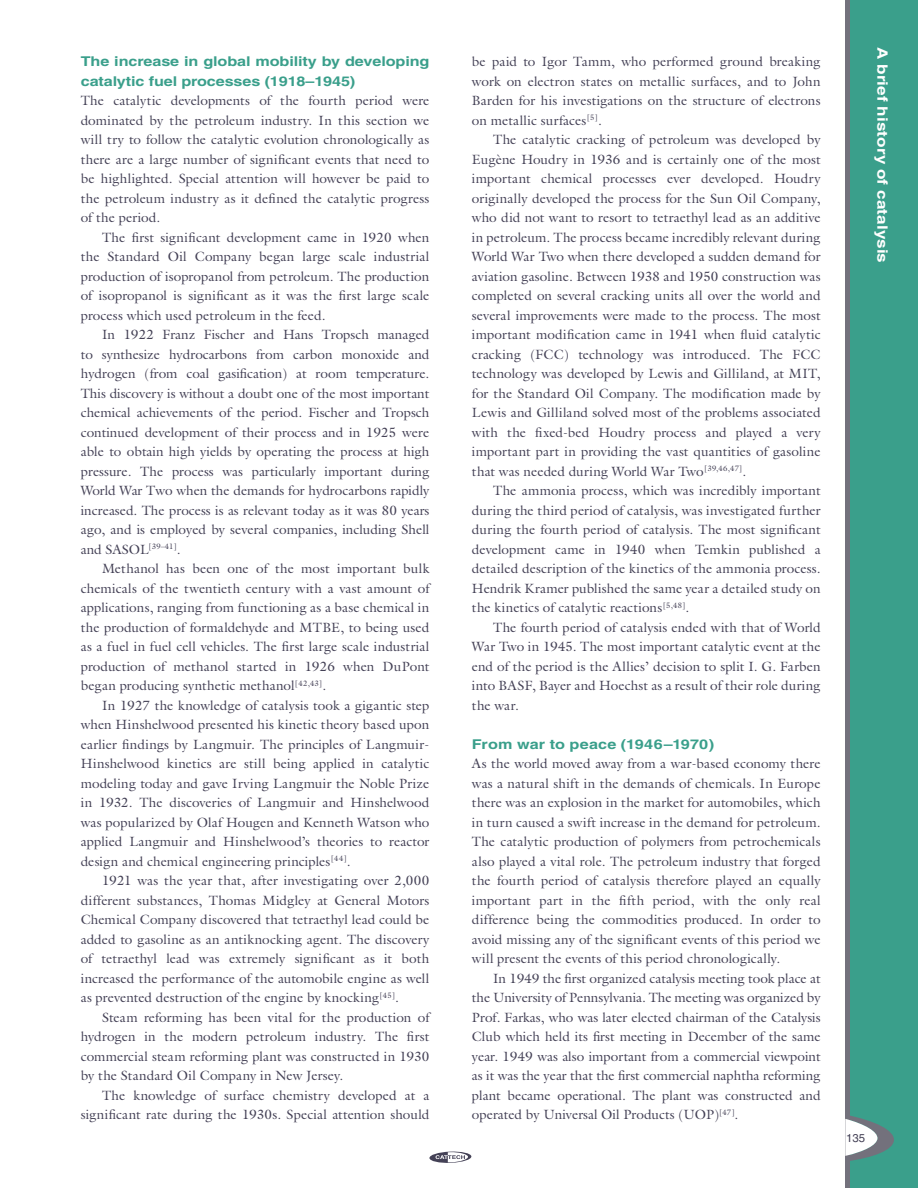
<style>
.page{position:relative;width:918px;height:1188px;background:#fff}
.page>*{position:absolute;margin:0;border:0;box-sizing:border-box;transform-origin:0 0}
.t1{font:700 14.25px "Helvetica";letter-spacing:.01em;color:#fff;scale:1.2 1}
.t2{font:13.5px/19.5px "Galliard";color:#444156;text-align:justify}
.t3{font:700 13.5px/19.5px "Helvetica";letter-spacing:-.005em;color:#3a9f8b;scale:1.2 1}
.t4{font:11.4px "Helvetica";color:#444156}
</style>
<div class="page">
<svg style="left:429px;top:1151px;width:43px;height:12px"></svg>
<div style="left:846px;top:0;width:72px;height:1188px;background:#3a9f8b"></div>
<hr style="left:846px;top:0;width:4px;height:1188px;background:#73717c">
<svg style="left:845px;top:1115px;width:49px;height:46px"></svg>
<p class="t3" style="left:81px;top:52px;width:292px">The increase in global mobility by developing catalytic fuel processes (1918–1945)</p>
<p class="t2" style="left:81px;top:91px;width:350px">The catalytic developments of the fourth period were dominated by the petroleum industry. In this section we will try to follow the catalytic evolution chronologically as there are a large number of significant events that need to be highlighted. Special attention will however be paid to the petroleum industry as it defined the catalytic progress of the period.</p>
<p class="t2" style="left:81px;top:227px;width:350px;text-indent:21px">The first significant development came in 1920 when the Standard Oil Company began large scale industrial production of isopropanol from petroleum. The production of isopropanol is significant as it was the first large scale process which used petroleum in the feed.</p>
<p class="t2" style="left:81px;top:325px;width:350px;text-indent:21px">In 1922 Franz Fischer and Hans Tropsch managed to synthesize hydrocarbons from carbon monoxide and hydrogen (from coal gasification) at room temperature.<br>This discovery is without a doubt one of the most important chemical achievements of the period. Fischer and Tropsch continued development of their process and in 1925 were able to obtain high yields by operating the process at high pressure. The process was particularly important during World War Two when the demands for hydrocarbons rapidly increased. The process is as relevant today as it was 80 years ago, and is employed by several companies, including Shell and SASOL<sup>[39–41]</sup>.</p>
<p class="t2" style="left:81px;top:559px;width:350px;text-indent:21px">Methanol has been one of the most important bulk chemicals of the twentieth century with a vast amount of applications, ranging from functioning as a base chemical in the production of formaldehyde and MTBE, to being used as a fuel in fuel cell vehicles. The first large scale industrial production of methanol started in 1926 when DuPont began producing synthetic methanol<sup>[42,43]</sup>.</p>
<p class="t2" style="left:81px;top:695px;width:350px;text-indent:21px">In 1927 the knowledge of catalysis took a gigantic step when Hinshelwood presented his kinetic theory based upon earlier findings by Langmuir. The principles of Langmuir-Hinshelwood kinetics are still being applied in catalytic modeling today and gave Irving Langmuir the Noble Prize in 1932. The discoveries of Langmuir and Hinshelwood was popularized by Olaf Hougen and Kenneth Watson who applied Langmuir and Hinshelwood’s theories to reactor design and chemical engineering principles<sup>[44]</sup>.</p>
<p class="t2" style="left:81px;top:871px;width:350px;text-indent:21px">1921 was the year that, after investigating over 2,000 different substances, Thomas Midgley at General Motors Chemical Company discovered that tetraethyl lead could be added to gasoline as an antiknocking agent. The discovery of tetraethyl lead was extremely significant as it both increased the performance of the automobile engine as well as prevented destruction of the engine by knocking<sup>[45]</sup>.</p>
<p class="t2" style="left:81px;top:1007px;width:350px;text-indent:21px">Steam reforming has been vital for the production of hydrogen in the modern petroleum industry. The first commercial steam reforming plant was constructed in 1930 by the Standard Oil Company in New Jersey.</p>
<p class="t2" style="left:81px;top:1085px;width:350px;text-align:right">The knowledge of surface chemistry developed at a significant rate during the 1930s. Special attention should</p>
<p class="t2" style="left:472px;top:52px;width:350px">be paid to Igor Tamm, who performed ground breaking work on electron states on metallic surfaces, and to John Barden for his investigations on the structure of electrons on metallic surfaces<sup>[5]</sup>.</p>
<p class="t2" style="left:472px;top:130px;width:350px;text-indent:21px">The catalytic cracking of petroleum was developed by Eugène Houdry in 1936 and is certainly one of the most important chemical processes ever developed. Houdry originally developed the process for the Sun Oil Company, who did not want to resort to tetraethyl lead as an additive in petroleum. The process became incredibly relevant during World War Two when there developed a sudden demand for aviation gasoline. Between 1938 and 1950 construction was completed on several cracking units all over the world and several improvements were made to the process. The most important modification came in 1941 when fluid catalytic cracking (FCC) technology was introduced. The FCC technology was developed by Lewis and Gilliland, at MIT, for the Standard Oil Company. The modification made by Lewis and Gilliland solved most of the problems associated with the fixed-bed Houdry process and played a very important part in providing the vast quantities of gasoline that was needed during World War Two<sup>[39,46,47]</sup>.</p>
<p class="t2" style="left:472px;top:481px;width:350px;text-indent:21px">The ammonia process, which was incredibly important during the third period of catalysis, was investigated further during the fourth period of catalysis. The most significant development came in 1940 when Temkin published a detailed description of the kinetics of the ammonia process.<br>Hendrik Kramer published the same year a detailed study on the kinetics of catalytic reactions<sup>[5,48]</sup>.</p>
<p class="t2" style="left:472px;top:617px;width:350px;text-indent:21px">The fourth period of catalysis ended with that of World War Two in 1945. The most important catalytic event at the end of the period is the Allies’ decision to split I. G. Farben into BASF, Bayer and Hoechst as a result of their role during the war.</p>
<p class="t3" style="left:472px;top:734px;width:204px">From war to peace (1946–1970)</p>
<p class="t2" style="left:472px;top:754px;width:350px">As the world moved away from a war-based economy there was a natural shift in the demands of chemicals. In Europe there was an explosion in the market for automobiles, which in turn caused a swift increase in the demand for petroleum.<br>The catalytic production of polymers from petrochemicals also played a vital role. The petroleum industry that forged the fourth period of catalysis therefore played an equally important part in the fifth period, with the only real difference being the commodities produced. In order to avoid missing any of the significant events of this period we will present the events of this period chronologically.</p>
<p class="t2" style="left:472px;top:968px;width:350px;text-indent:21px">In 1949 the first organized catalysis meeting took place at the University of Pennsylvania. The meeting was organized by Prof. Farkas, who was later elected chairman of the Catalysis Club which held its first meeting in December of the same year. 1949 was also important from a commercial viewpoint as it was the year that the first commercial naphtha reforming plant became operational. The plant was constructed and operated by Universal Oil Products (UOP)<sup>[47]</sup>.</p>
<p class="t1" style="left:891px;top:47px;width:182px;rotate:90deg">A brief history of catalysis</p>
<p class="t4" style="left:846px;top:1131px;width:21px">135</p>
</div>
